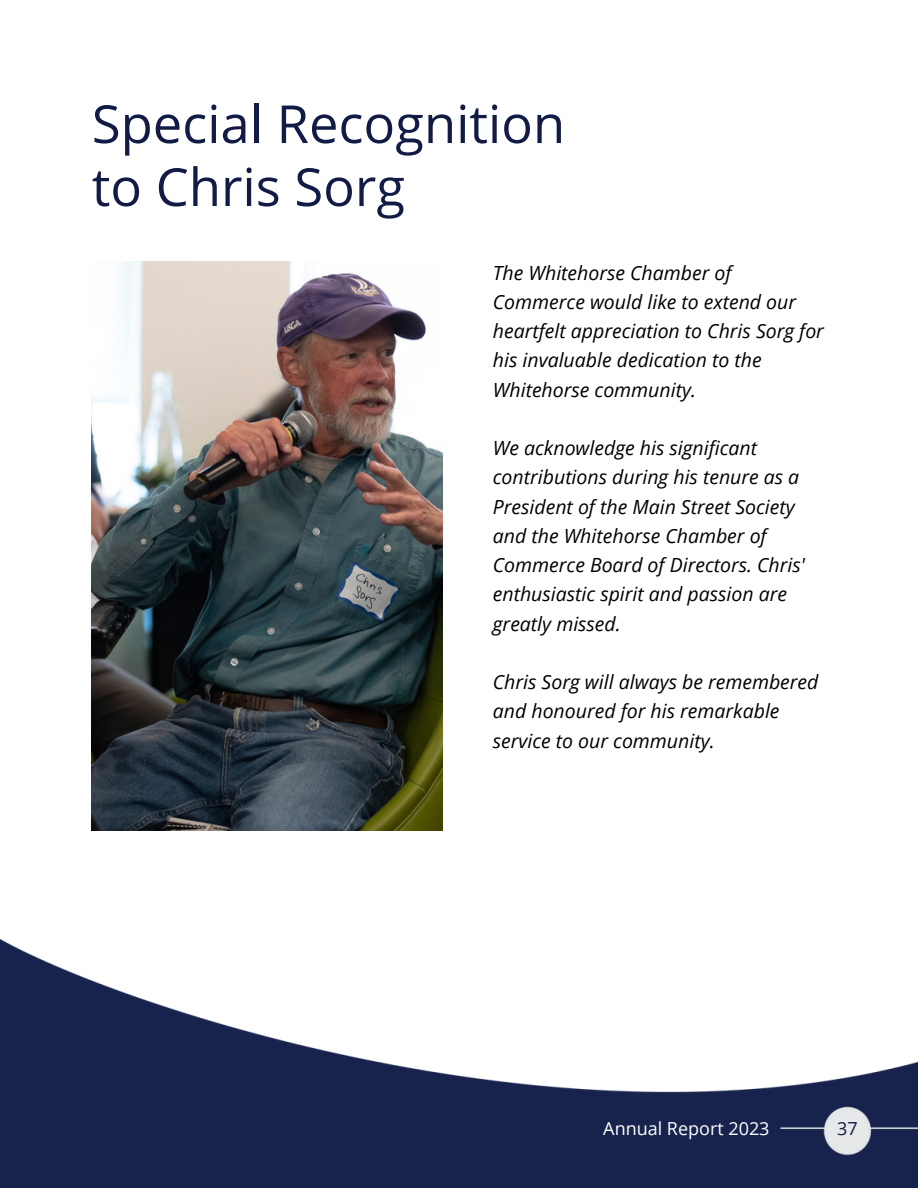
<style>
.page{position:relative;width:918px;height:1188px;background:#fff}
.page>*{position:absolute;margin:0;border:0;box-sizing:border-box;transform-origin:0 0}
.t1{font:52.5px/63px "Open Sans";color:#121b45}
.t2{font:italic 19.5px/29.2px "Open Sans";color:#000}
.t3{font:18px "Open Sans";color:#fff}
.t4{font:18px "Open Sans";color:#121b45}
</style>
<div class="page">
<img style="left:0;top:261px;width:918px;height:927px">
<img style="left:92px;top:262px;width:351px;height:569px">
<img style="left:769px;top:1096px;width:149px;height:64px">
<p class="t1" style="left:92px;top:91px;width:475px">Special Recognition to Chris Sorg</p>
<p class="t2" style="left:493px;top:257px;width:333px">The Whitehorse Chamber of<br>Commerce would like to extend our heartfelt appreciation to Chris Sorg for his invaluable dedication to the<br>Whitehorse community.</p>
<p class="t2" style="left:493px;top:433px;width:314px">We acknowledge his significant contributions during his tenure as a<br>President of the Main Street Society and the Whitehorse Chamber of<br>Commerce Board of Directors. Chris' enthusiastic spirit and passion are greatly missed.</p>
<p class="t2" style="left:493px;top:667px;width:327px">Chris Sorg will always be remembered and honoured for his remarkable service to our community.</p>
<p class="t3" style="left:603px;top:1116px;width:168px">Annual Report 2023</p>
<p class="t4" style="left:837px;top:1116px;width:22px">37</p>
</div>
